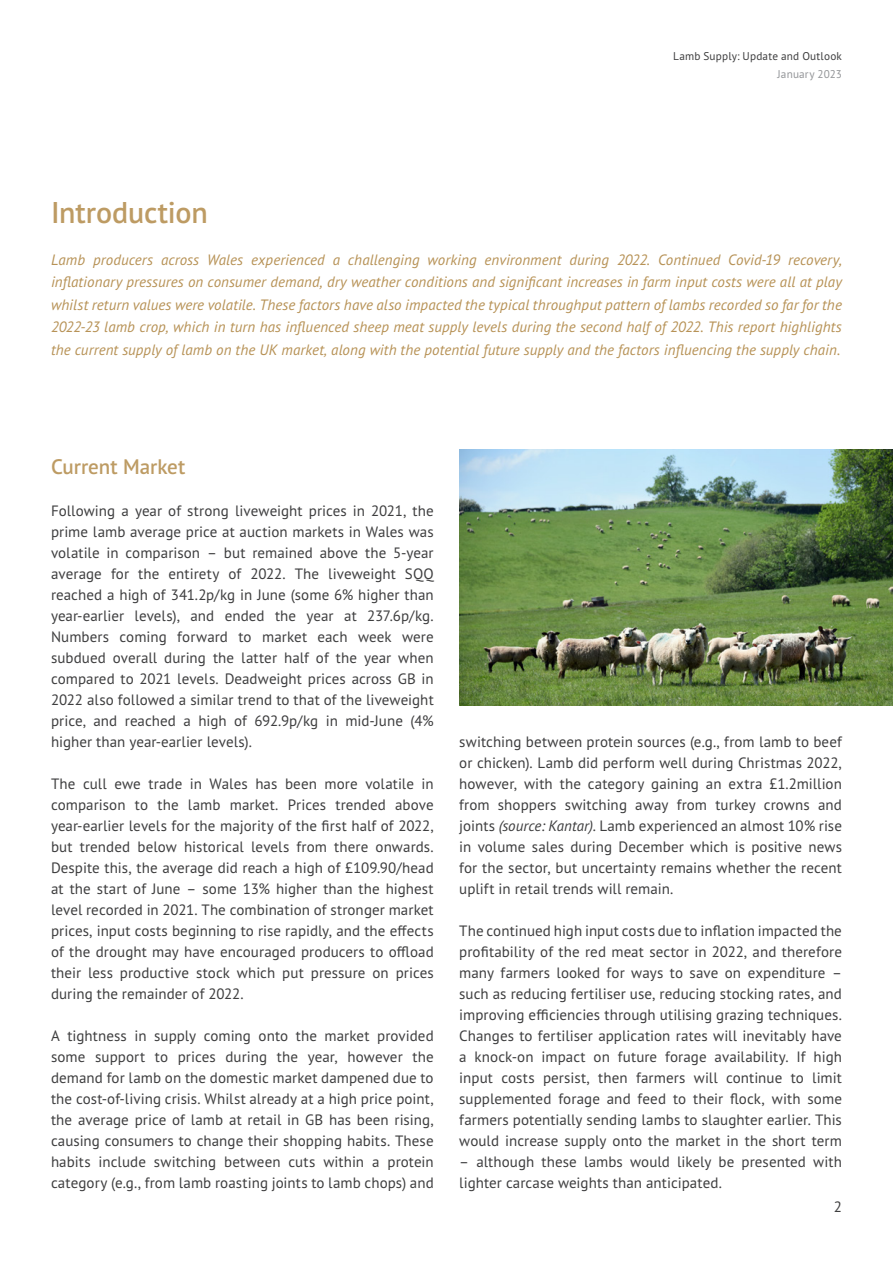
<style>
.page{position:relative;width:893px;height:1263px;background:#fff}
.page>*{position:absolute;margin:0;border:0;box-sizing:border-box;transform-origin:0 0}
.Header1{font:600 30px "PT Sans Pro";letter-spacing:-.005em;color:#bd9b63}
.Header_2{font:600 21px "PT Sans Pro";letter-spacing:-.005em;color:#bd9b63}
.Header_2-2{font:15px/21px "PT Sans Pro";letter-spacing:.005em;color:#3e3e3f;text-align:justify}
.t1{font:italic 15px/22.5px "PT Sans Pro";letter-spacing:.005em;color:#b79256;text-align:justify}
.t2{font:11.25px "PT Sans Pro";letter-spacing:.015em;color:#3e3e3f}
.t3{font:11.25px "PT Sans Pro";letter-spacing:.01em;color:#939598}
.s1{font-style:italic}
</style>
<div class="page">
<img style="left:459px;top:450px;width:434px;height:255px">
<p class="t2" style="left:673px;top:48px;width:170px">Lamb Supply: Update and Outlook</p>
<p class="t3" style="left:778px;top:66px;width:66px">January 2023</p>
<p class="Header1" style="left:51px;top:193px;width:158px">Introduction</p>
<p class="t1" style="left:51px;top:248px;width:792px">Lamb producers across Wales experienced a challenging working environment during 2022. Continued Covid-19 recovery, inflationary pressures on consumer demand, dry weather conditions and significant increases in farm input costs were all at play whilst return values were volatile. These factors have also impacted the typical throughput pattern of lambs recorded so far for the 2022-23 lamb crop, which in turn has influenced sheep meat supply levels during the second half of 2022. This report highlights the current supply of lamb on the UK market, along with the potential future supply and the factors influencing the supply chain.</p>
<p class="Header_2" style="left:51px;top:453px;width:136px">Current Market</p>
<p class="Header_2-2" style="left:51px;top:500px;width:384px">Following a year of strong liveweight prices in 2021, the prime lamb average price at auction markets in Wales was volatile in comparison – but remained above the 5-year average for the entirety of 2022. The liveweight SQQ reached a high of 341.2p/kg in June (some 6% higher than year-earlier levels), and ended the year at 237.6p/kg.<br>Numbers coming forward to market each week were subdued overall during the latter half of the year when compared to 2021 levels. Deadweight prices across GB in 2022 also followed a similar trend to that of the liveweight price, and reached a high of 692.9p/kg in mid-June (4% higher than year-earlier levels).</p>
<p class="Header_2-2" style="left:51px;top:773px;width:384px">The cull ewe trade in Wales has been more volatile in comparison to the lamb market. Prices trended above year-earlier levels for the majority of the first half of 2022, but trended below historical levels from there onwards.<br>Despite this, the average did reach a high of £109.90/head at the start of June – some 13% higher than the highest level recorded in 2021. The combination of stronger market prices, input costs beginning to rise rapidly, and the effects of the drought may have encouraged producers to offload their less productive stock which put pressure on prices during the remainder of 2022.</p>
<p class="Header_2-2" style="left:51px;top:1025px;width:384px">A tightness in supply coming onto the market provided some support to prices during the year, however the demand for lamb on the domestic market dampened due to the cost-of-living crisis. Whilst already at a high price point, the average price of lamb at retail in GB has been rising, causing consumers to change their shopping habits. These habits include switching between cuts within a protein category (e.g., from lamb roasting joints to lamb chops) and</p>
<p class="Header_2-2" style="left:459px;top:731px;width:384px">switching between protein sources (e.g., from lamb to beef or chicken). Lamb did perform well during Christmas 2022, however, with the category gaining an extra £1.2million from shoppers switching away from turkey crowns and joints <span class="s1">(source: Kantar)</span>. Lamb experienced an almost 10% rise in volume sales during December which is positive news for the sector, but uncertainty remains whether the recent uplift in retail trends will remain.</p>
<p class="Header_2-2" style="left:459px;top:920px;width:384px">The continued high input costs due to inflation impacted the profitability of the red meat sector in 2022, and therefore many farmers looked for ways to save on expenditure – such as reducing fertiliser use, reducing stocking rates, and improving efficiencies through utilising grazing techniques.<br>Changes to fertiliser application rates will inevitably have a knock-on impact on future forage availability. If high input costs persist, then farmers will continue to limit supplemented forage and feed to their flock, with some farmers potentially sending lambs to slaughter earlier. This would increase supply onto the market in the short term</p>
<p class="Header_2-2" style="left:459px;top:1151px;width:384px">– although these lambs would likely be presented with lighter carcase weights than anticipated.</p>
<p class="Header_2-2" style="left:834px;top:1196px;width:10px">2</p>
</div>
